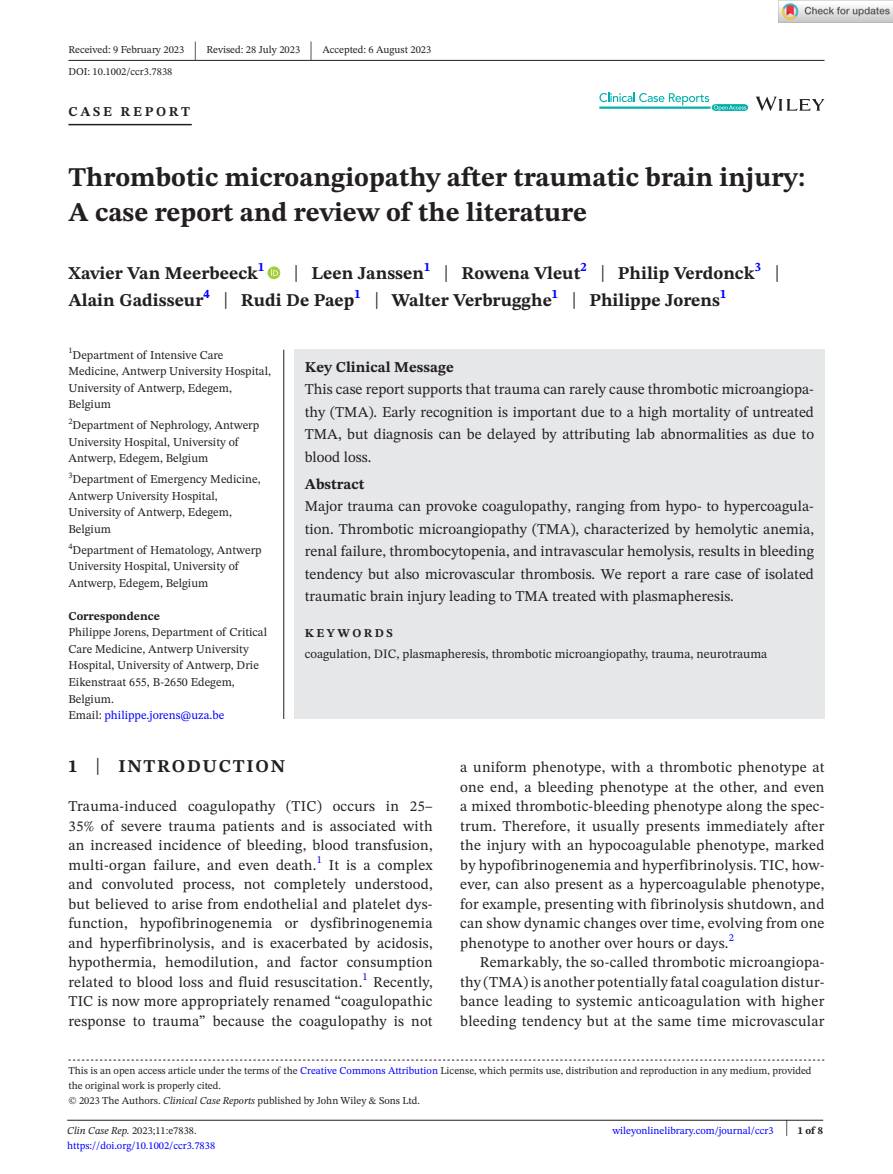
<style>
.page{position:relative;width:893px;height:1174px;background:#fff}
.page>*{position:absolute;margin:0;border:0;box-sizing:border-box;transform-origin:0 0}
.t1{font:700 27px/34.5px "STIX Two Text";color:#231f20}
.t2{font:25.65px "STIX Two Text";color:#231f20;scale:.49 1}
.t3{font:700 18px/27px "STIX Two Text";color:#231f20}
.t4{font:700 18px "STIX Two Text";letter-spacing:.1em;color:#231f20}
.t5{font:15px/19.5px "STIX Two Text";letter-spacing:.015em;color:#231f20;text-align:justify}
.t6{font:700 15px "STIX Two Text";color:#231f20}
.t7{font:700 13.5px "STIX Two Text";letter-spacing:.2em;color:#231f20}
.t8{font:12.75px "STIX Two Text";color:#231f20}
.t9{font:12px/16.5px "STIX Two Text";color:#231f20}
.t10{font:700 12px "STIX Two Text";color:#231f20}
.t11{font:700 12px "STIX Two Text";letter-spacing:.2em;color:#231f20}
.t12{font:10.5px/15px "STIX Two Text";color:#231f20}
.t13{font:10.5px "STIX Two Text";color:#00f}
.t14{font:700 10.5px "STIX Two Text";color:#231f20}
.s1{font-weight:400;font-size:23.4px}
.s2{color:#00f}
.s3{font-weight:400;font-size:23.7px}
.s4{font-style:italic}
.s5{font-weight:400;font-size:22.2px}
</style>
<div class="page">
<hr style="left:67px;top:1119px;width:756px;height:1px;background:#231f20">
<svg style="left:756px;top:97px;width:68px;height:14px"></svg>
<svg style="left:599px;top:93px;width:149px;height:18px"></svg>
<hr style="left:68px;top:60px;width:756px;height:1px;background:#231f20">
<hr style="left:68px;top:124px;width:124px;height:1px;background:#231f20">
<div style="left:268px;top:266px;width:12px;height:13px;background:#a5cd39;border-radius:50%"></div>
<svg style="left:271px;top:269px;width:7px;height:7px"></svg>
<svg style="left:68px;top:1059px;width:756px;height:1px"></svg>
<hr style="left:283px;top:350px;width:1px;height:369px;background:#231f20">
<div style="left:294px;top:350px;width:530px;height:319px;background:#e6e7e9"></div>
<div style="left:294px;top:668px;width:530px;height:51px;background:#e6e7e9"></div>
<img style="left:779px;top:0;width:114px;height:23px">
<p class="t12" style="left:68px;top:42px;width:117px">Received: 9 February 2023</p>
<h2 class="t2" style="left:194px;top:32px;width:8px">|</h2>
<p class="t12" style="left:206px;top:42px;width:95px">Revised: 28 July 2023</p>
<h2 class="t2" style="left:310px;top:32px;width:8px">|</h2>
<p class="t12" style="left:322px;top:42px;width:110px">Accepted: 6 August 2023</p>
<p class="t12" style="left:68px;top:64px;width:105px">DOI: 10.1002/ccr3.7838</p>
<p class="t7" style="left:68px;top:101px;width:123px">CASE REPORT</p>
<h1 class="t1" style="left:68px;top:161px;width:738px">Thrombotic microangiopathy after traumatic brain injury:<br>A case report and review of the literature</h1>
<p class="t3" style="left:68px;top:260px;width:198px">Xavier Van Meerbeeck<sup>1</sup></p>
<p class="t3" style="left:68px;top:260px;width:713px;text-indent:226px"><span class="s1">|</span> Leen Janssen<sup>1</sup> <span class="s1">|</span> Rowena Vleut<sup>2</sup> <span class="s1">|</span> Philip Verdonck<sup>3</sup> <span class="s1">|<br></span>Alain Gadisseur<sup>4</sup> <span class="s1">|</span> Rudi De Paep<sup>1</sup> <span class="s1">|</span> Walter Verbrugghe<sup>1</sup> <span class="s1">|</span> Philippe Jorens<sup>1</sup></p>
<p class="t9" style="left:68px;top:346px;width:204px"><sup>1</sup>Department of Intensive Care<br>Medicine, Antwerp University Hospital,<br>University of Antwerp, Edegem,<br>Belgium</p>
<p class="t9" style="left:68px;top:417px;width:192px"><sup>2</sup>Department of Nephrology, Antwerp<br>University Hospital, University of<br>Antwerp, Edegem, Belgium</p>
<p class="t9" style="left:68px;top:471px;width:194px"><sup>3</sup>Department of Emergency Medicine,<br>Antwerp University Hospital,<br>University of Antwerp, Edegem,<br>Belgium</p>
<p class="t9" style="left:68px;top:541px;width:195px"><sup>4</sup>Department of Hematology, Antwerp<br>University Hospital, University of<br>Antwerp, Edegem, Belgium</p>
<p class="t10" style="left:68px;top:607px;width:93px">Correspondence</p>
<p class="t9" style="left:68px;top:624px;width:200px">Philippe Jorens, Department of Critical<br>Care Medicine, Antwerp University<br>Hospital, University of Antwerp, Drie<br>Eikenstraat 655, B-2650 Edegem,<br>Belgium.<br>Email: <span class="s2">philippe.jorens@uza.be</span></p>
<p class="t6" style="left:305px;top:356px;width:150px">Key Clinical Message</p>
<p class="t5" style="left:305px;top:378px;width:511px;line-height:22.5px">This case report supports that trauma can rarely cause thrombotic microangiopa&shy;thy (TMA). Early recognition is important due to a high mortality of untreated TMA, but diagnosis can be delayed by attributing lab abnormalities as due to blood loss.</p>
<p class="t6" style="left:305px;top:473px;width:61px">Abstract</p>
<p class="t5" style="left:305px;top:495px;width:511px;line-height:22.5px">Major trauma can provoke coagulopathy, ranging from hypo- to hypercoagula&shy;tion. Thrombotic microangiopathy (TMA), characterized by hemolytic anemia, renal failure, thrombocytopenia, and intravascular hemolysis, results in bleeding tendency but also microvascular thrombosis. We report a rare case of isolated traumatic brain injury leading to TMA treated with plasmapheresis.</p>
<p class="t11" style="left:305px;top:624px;width:90px">KEYWORDS</p>
<p class="t8" style="left:305px;top:645px;width:464px">coagulation, DIC, plasmapheresis, thrombotic microangiopathy, trauma, neurotrauma</p>
<p class="t4" style="left:68px;top:753px;width:218px">1 <span class="s3">|</span> INTRODUCTION</p>
<p class="t5" style="left:68px;top:796px;width:366px">Trauma-induced coagulopathy (TIC) occurs in 25– 35% of severe trauma patients and is associated with an increased incidence of bleeding, blood transfusion, multi-organ failure, and even death.</p>
<p class="t13" style="left:317px;top:852px;width:7px">1</p>
<p class="t5" style="left:68px;top:855px;width:366px;text-indent:260px">It is a complex and convoluted process, not completely understood, but believed to arise from endothelial and platelet dys&shy;function, hypofibrinogenemia or dysfibrinogenemia and hyperfibrinolysis, and is exacerbated by acidosis, hypothermia, hemodilution, and factor consumption related to blood loss and fluid resuscitation.</p>
<p class="t13" style="left:363px;top:969px;width:7px">1</p>
<p class="t5" style="left:68px;top:972px;width:366px;text-indent:305px">Recently, TIC is now more appropriately renamed “coagulopathic response to trauma” because the coagulopathy is not</p>
<p class="t5" style="left:460px;top:757px;width:366px">a uniform phenotype, with a thrombotic phenotype at one end, a bleeding phenotype at the other, and even a mixed thrombotic-bleeding phenotype along the spec&shy;trum. Therefore, it usually presents immediately after the injury with an hypocoagulable phenotype, marked by hypofibrinogenemia and hyperfibrinolysis. TIC, how&shy;ever, can also present as a hypercoagulable phenotype, for example, presenting with fibrinolysis shutdown, and can show dynamic changes over time, evolving from one phenotype to another over hours or days.</p>
<p class="t13" style="left:729px;top:930px;width:7px">2</p>
<p class="t5" style="left:460px;top:952px;width:366px;text-indent:20px">Remarkably, the so-called thrombotic microangiopa&shy;thy (TMA) is another potentially fatal coagulation distur&shy;bance leading to systemic anticoagulation with higher bleeding tendency but at the same time microvascular</p>
<p class="t12" style="left:68px;top:1063px;width:745px">This is an open access article under the terms of the <span class="s2">Creative Commons Attribution</span> License, which permits use, distribution and reproduction in any medium, provided the original work is properly cited.<br>© 2023 The Authors. <span class="s4">Clinical Case Reports</span> published by John Wiley &amp; Sons Ltd.</p>
<p class="t12" style="left:67px;top:1123px;width:131px"><span class="s4">Clin Case Rep.</span> 2023;11:e7838.</p>
<p class="t14" style="left:785px;top:1123px;width:39px"><span class="s5">|</span> 1 of 8</p>
<p class="t13" style="left:67px;top:1138px;width:150px">https://doi.org/10.1002/ccr3.7838</p>
<p class="t13" style="left:612px;top:1123px;width:163px">wileyonlinelibrary.com/journal/ccr3</p>
</div>
